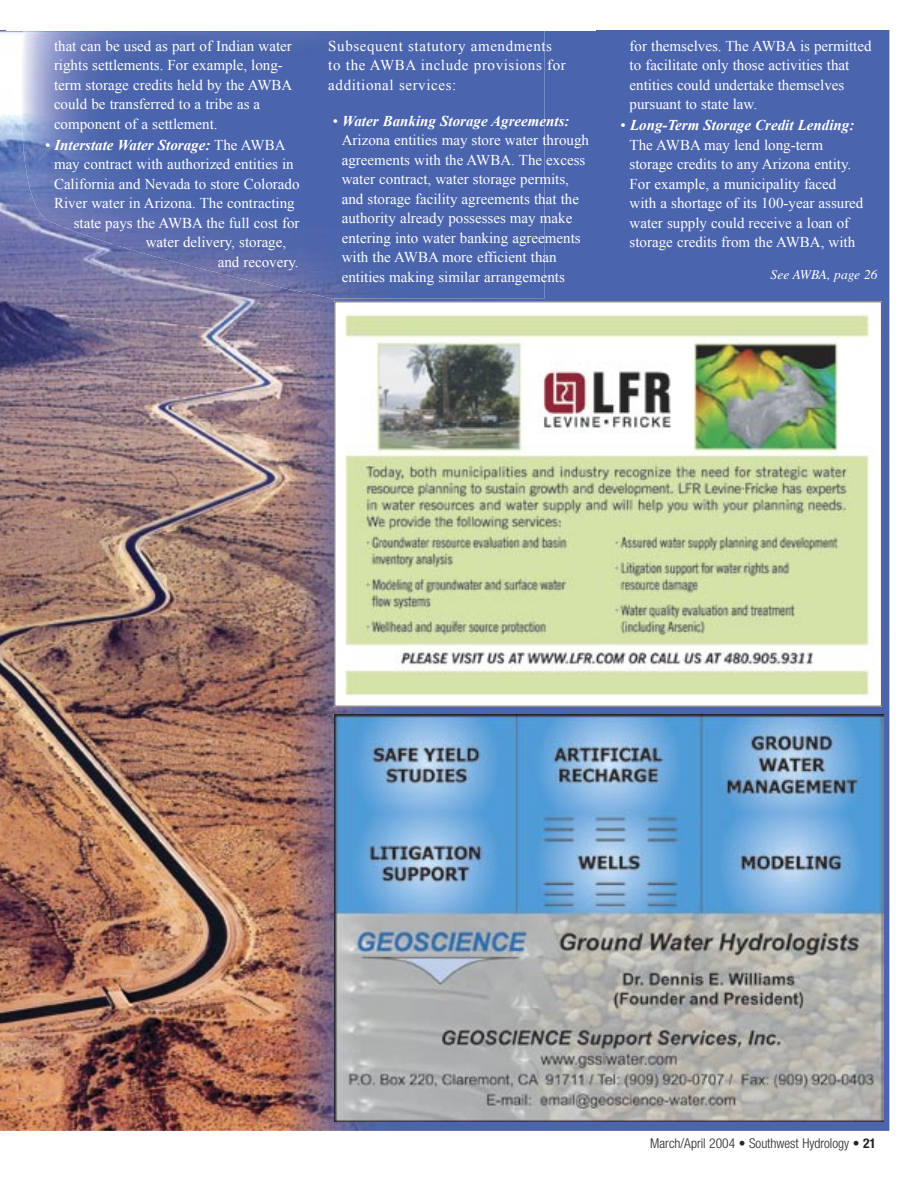
<style>
.page{position:relative;width:918px;height:1188px;background:#fff}
.page>*{position:absolute;margin:0;border:0;box-sizing:border-box;transform-origin:0 0}
.t1{font:15px/19.5px "Times New Roman";color:#fff}
.t2{font:15px/19.5px "Times New Roman";letter-spacing:.04em;color:#fff}
.t3{font:italic 700 15px "Times New Roman";color:#fff}
.t4{font:300 condensed 13.5px "Helvetica Neue LT";color:#272425}
.t5{font:italic 13.5px "Times";color:#fff}
.s1{font-weight:400;font-style:normal}
.s2{font-weight:700;font-style:italic}
.s3{font-weight:700}
</style>
<div class="page">
<img style="left:0;top:30px;width:889px;height:1101px">
<img style="left:18px;top:30px;width:526px;height:215px">
<img style="left:70px;top:245px;width:474px;height:54px">
<svg style="left:334px;top:302px;width:548px;height:404px"></svg>
<img style="left:335px;top:715px;width:548px;height:407px">
<p class="t1" style="left:54px;top:36px;width:240px">that can be used as part of Indian water rights settlements. For example, long&shy;term storage credits held by the AWBA could be transferred to a tribe as a component of a settlement.</p>
<p class="t3" style="left:45px;top:134px;width:242px"><span class="s1">•</span> Interstate Water Storage: <span class="s1">The AWBA</span></p>
<p class="t1" style="left:54px;top:154px;width:241px">may contract with authorized entities in</p>
<p class="t1" style="left:54px;top:174px;width:247px">California and Nevada to store Colorado</p>
<p class="t1" style="left:54px;top:193px;width:242px">River water in Arizona. The contracting</p>
<p class="t1" style="left:74px;top:213px;width:227px">state pays the AWBA the full cost for</p>
<p class="t1" style="left:146px;top:232px;width:142px">water delivery, storage,</p>
<p class="t1" style="left:218px;top:252px;width:83px">and recovery.</p>
<p class="t2" style="left:328px;top:36px;width:239px">Subsequent statutory amendments to the AWBA include provisions for additional services:</p>
<p class="t1" style="left:342px;top:111px;width:249px;text-indent:-9px">• <span class="s2">Water Banking Storage Agreements:<br></span>Arizona entities may store water through agreements with the AWBA. The excess water contract, water storage permits, and storage facility agreements that the authority already possesses may make entering into water banking agreements with the AWBA more efficient than entities making similar arrangements</p>
<p class="t1" style="left:630px;top:36px;width:244px">for themselves. The AWBA is permitted to facilitate only those activities that entities could undertake themselves pursuant to state law.</p>
<p class="t1" style="left:630px;top:115px;width:235px;text-indent:-9px">• <span class="s2">Long-Term Storage Credit Lending:<br></span>The AWBA may lend long-term storage credits to any Arizona entity.<br>For example, a municipality faced with a shortage of its 100-year assured water supply could receive a loan of storage credits from the AWBA, with</p>
<p class="t5" style="left:771px;top:267px;width:108px">See AWBA, page 26</p>
<p class="t4" style="left:650px;top:1135px;width:227px">March/April 2004 • Southwest Hydrology • <span class="s3">21</span></p>
</div>
